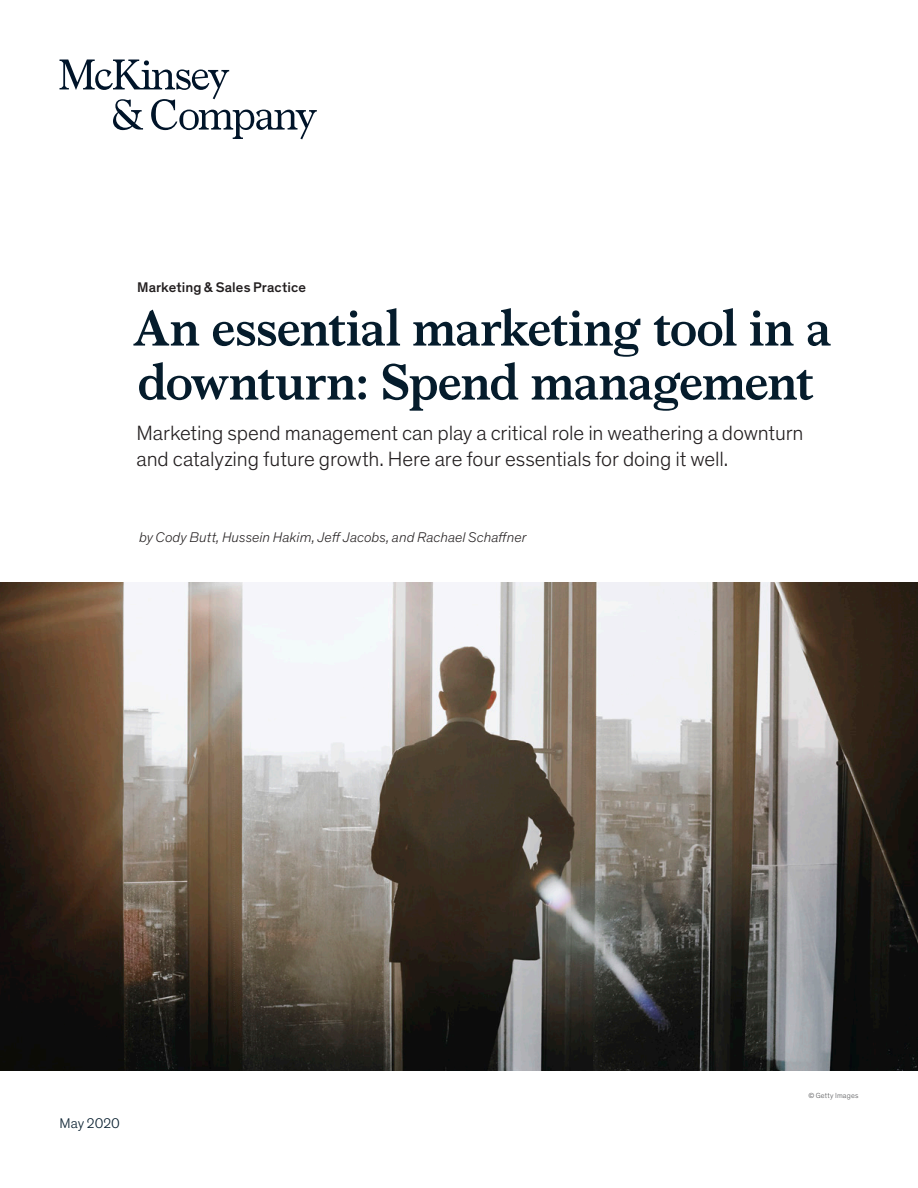
<style>
.page{position:relative;width:918px;height:1188px;background:#fff}
.page>*{position:absolute;margin:0;border:0;box-sizing:border-box;transform-origin:0 0}
.Title_of_article-dee{font:700 51px/54px "Bower";letter-spacing:-.01em;color:#051c2c}
.Standfirst-Dek_Thein{font:300 21px/25.5px "Theinhardt Pan";letter-spacing:-.005em;color:#231f20}
.Author_byline{font:italic 300 14.25px "Theinhardt Pan";letter-spacing:.005em;color:#231f20}
.Eyebrow{font:500 14.25px "Theinhardt Pan";letter-spacing:.005em;color:#231f20}
.Cover_date_-_Deep_bl{font:300 14.25px "Theinhardt Pan";letter-spacing:.005em;color:#051c2c}
.Art_Photo_credit{font:300 7.5px "Theinhardt Pan";letter-spacing:.025em;color:#57585a}
</style>
<div class="page">
<img style="left:0;top:582px;width:918px;height:488px">
<svg style="left:60px;top:60px;width:257px;height:79px"></svg>
<p class="Eyebrow" style="left:137px;top:276px;width:170px">Marketing &amp; Sales Practice</p>
<p class="Title_of_article-dee" style="left:133px;top:297px;width:700px">An essential marketing tool in a downturn: Spend management</p>
<p class="Standfirst-Dek_Thein" style="left:136px;top:419px;width:669px">Marketing spend management can play a critical role in weathering a downturn and catalyzing future growth. Here are four essentials for doing it well.</p>
<p class="Author_byline" style="left:139px;top:528px;width:389px">by Cody Butt, Hussein Hakim, Jeff Jacobs, and Rachael Schaffner</p>
<p class="Cover_date_-_Deep_bl" style="left:60px;top:1114px;width:62px">May 2020</p>
<p class="Art_Photo_credit" style="left:808px;top:1090px;width:52px">© Getty Images</p>
</div>
